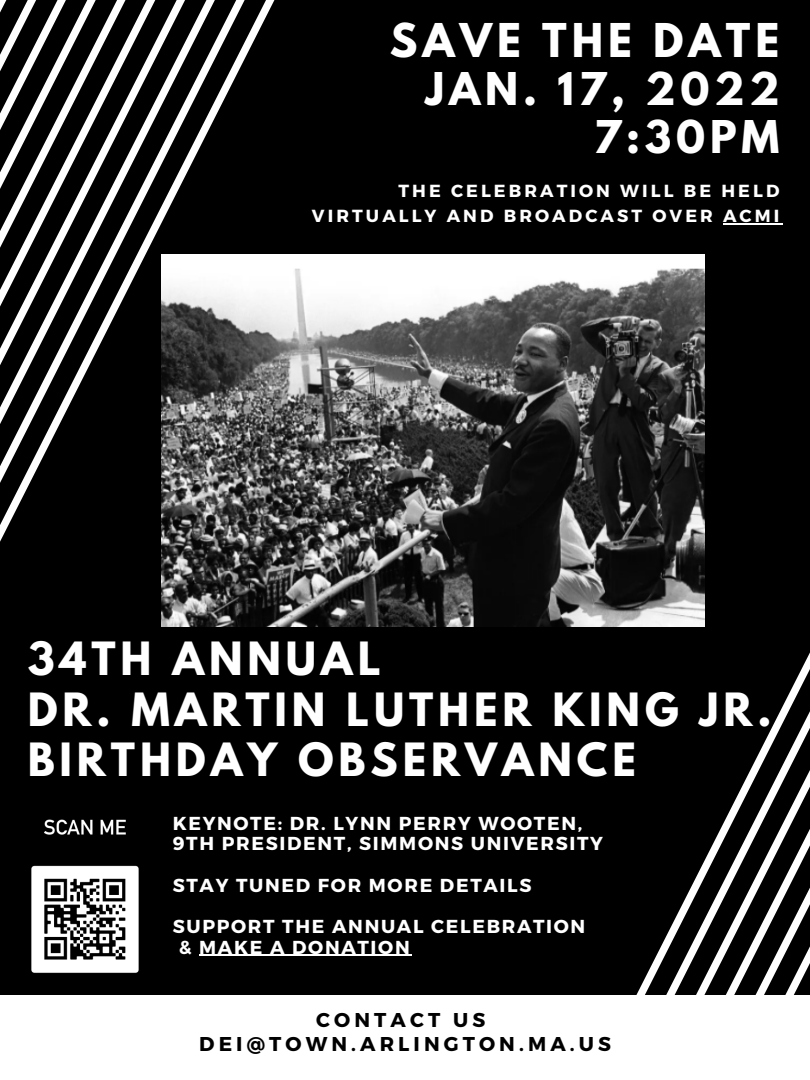
<style>
.page{position:relative;width:810px;height:1080px;background:#000}
.page>*{position:absolute;margin:0;border:0;box-sizing:border-box;transform-origin:0 0}
.t1{font:700 41.25px "League Spartan";letter-spacing:.12em;color:#fff}
.t2{font:700 40.62px "League Spartan";letter-spacing:.12em;color:#fff}
.t3{font:700 40px "League Spartan";letter-spacing:.12em;color:#fff}
.t4{font:700 20px "Montserrat";letter-spacing:.205em;color:#000}
.t5{font:700 18.75px "Montserrat";letter-spacing:.09em;color:#fff}
.t6{font:700 17.5px/24.4px "Montserrat";letter-spacing:.175em;color:#fff;text-align:right}
</style>
<div class="page">
<svg style="left:521px;top:613px;width:289px;height:383px"></svg>
<div style="left:0;top:996px;width:810px;height:84px;background:#fff"></div>
<svg style="left:216px;top:0;width:30px;height:255px"></svg>
<svg style="left:186px;top:0;width:30px;height:255px"></svg>
<svg style="left:156px;top:0;width:30px;height:550px"></svg>
<svg style="left:126px;top:0;width:30px;height:293px"></svg>
<svg style="left:97px;top:0;width:29px;height:350px"></svg>
<svg style="left:67px;top:0;width:30px;height:410px"></svg>
<svg style="left:37px;top:0;width:30px;height:469px"></svg>
<svg style="left:0;top:0;width:37px;height:542px"></svg>
<img style="left:162px;top:255px;width:542px;height:371px">
<img style="left:31px;top:819px;width:108px;height:154px">
<hr style="left:723px;top:223px;width:59px;height:1px;background:#fff">
<hr style="left:199px;top:955px;width:212px;height:1px;background:#fff">
<p class="t1" style="left:390px;top:20px;width:391px">SAVE THE DATE</p>
<p class="t3" style="left:425px;top:69px;width:355px">JAN. 17, 2022</p>
<p class="t3" style="left:594px;top:117px;width:187px">7:30PM</p>
<p class="t6" style="left:312px;top:178px;width:469px">THE CELEBRATION WILL BE HELD<br>VIRTUALLY AND BROADCAST OVER ACMI</p>
<p class="t2" style="left:28px;top:639px;width:354px">34TH ANNUAL</p>
<p class="t2" style="left:28px;top:689px;width:745px">DR. MARTIN LUTHER KING JR.</p>
<p class="t2" style="left:28px;top:740px;width:610px">BIRTHDAY OBSERVANCE</p>
<p class="t5" style="left:173px;top:811px;width:411px">KEYNOTE: DR. LYNN PERRY WOOTEN,</p>
<p class="t5" style="left:173px;top:832px;width:432px">9TH PRESIDENT, SIMMONS UNIVERSITY</p>
<p class="t5" style="left:173px;top:873px;width:360px">STAY TUNED FOR MORE DETAILS</p>
<p class="t5" style="left:173px;top:914px;width:414px">SUPPORT THE ANNUAL CELEBRATION</p>
<p class="t5" style="left:179px;top:935px;width:233px">&amp; MAKE A DONATION</p>
<p class="t4" style="left:316px;top:1007px;width:170px">CONTACT US</p>
<p class="t4" style="left:199px;top:1031px;width:413px">DEI@TOWN.ARLINGTON.MA.US</p>
</div>
